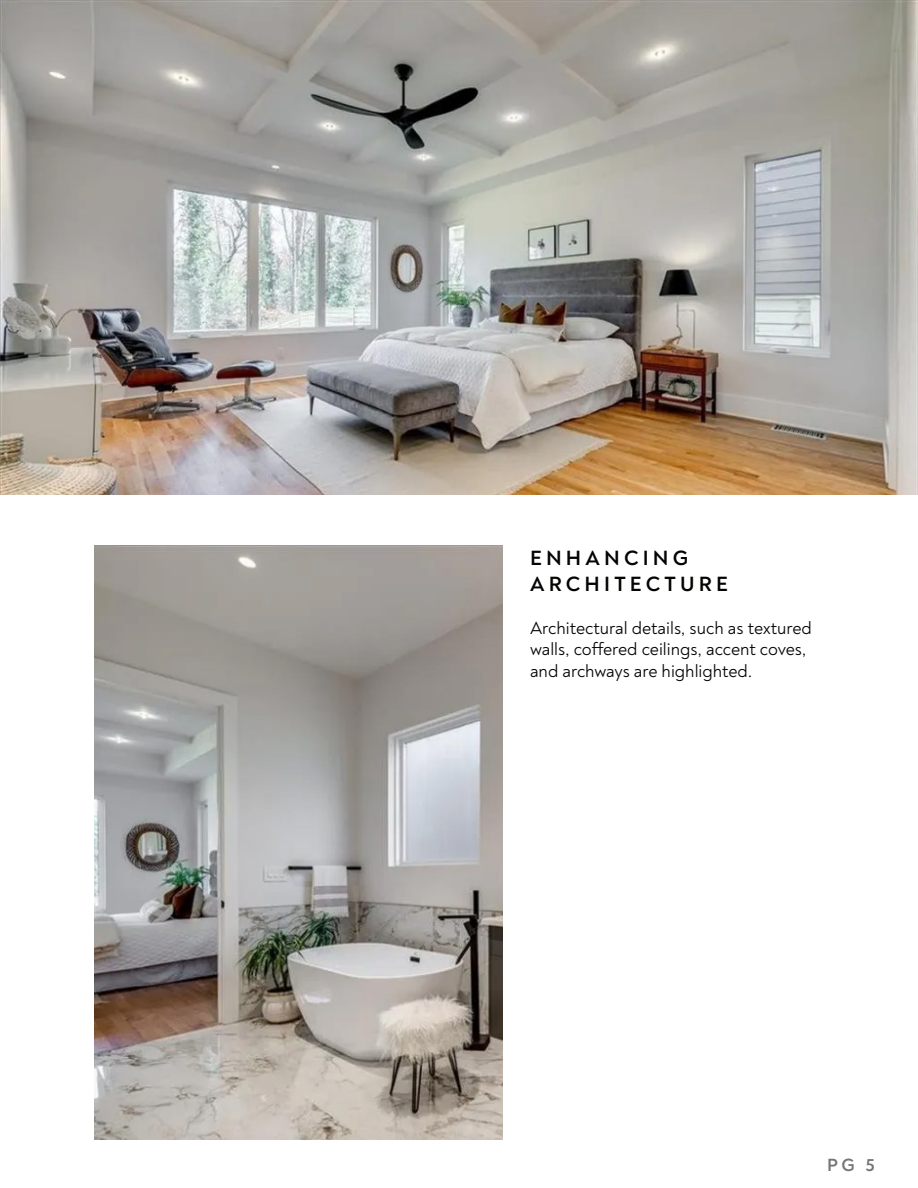
<style>
.page{position:relative;width:918px;height:1188px;background:#fff}
.page>*{position:absolute;margin:0;border:0;box-sizing:border-box;transform-origin:0 0}
.t1{font:700 21px/25.2px "Noah";letter-spacing:.2em;color:#040503}
.t2{font:18px/21.6px "Noah";color:#040503}
.t3{font:700 18px "Noah";color:#767575}
</style>
<div class="page">
<img style="left:0;top:0;width:918px;height:495px">
<img style="left:94px;top:546px;width:408px;height:594px">
<p class="t1" style="left:530px;top:546px;width:200px">ENHANCING<br>ARCHITECTURE</p>
<p class="t2" style="left:530px;top:617px;width:283px">Architectural details, such as textured walls, coffered ceilings, accent coves, and archways are highlighted.</p>
<p class="t3" style="left:827px;top:1154px;width:49px">PG 5</p>
</div>
